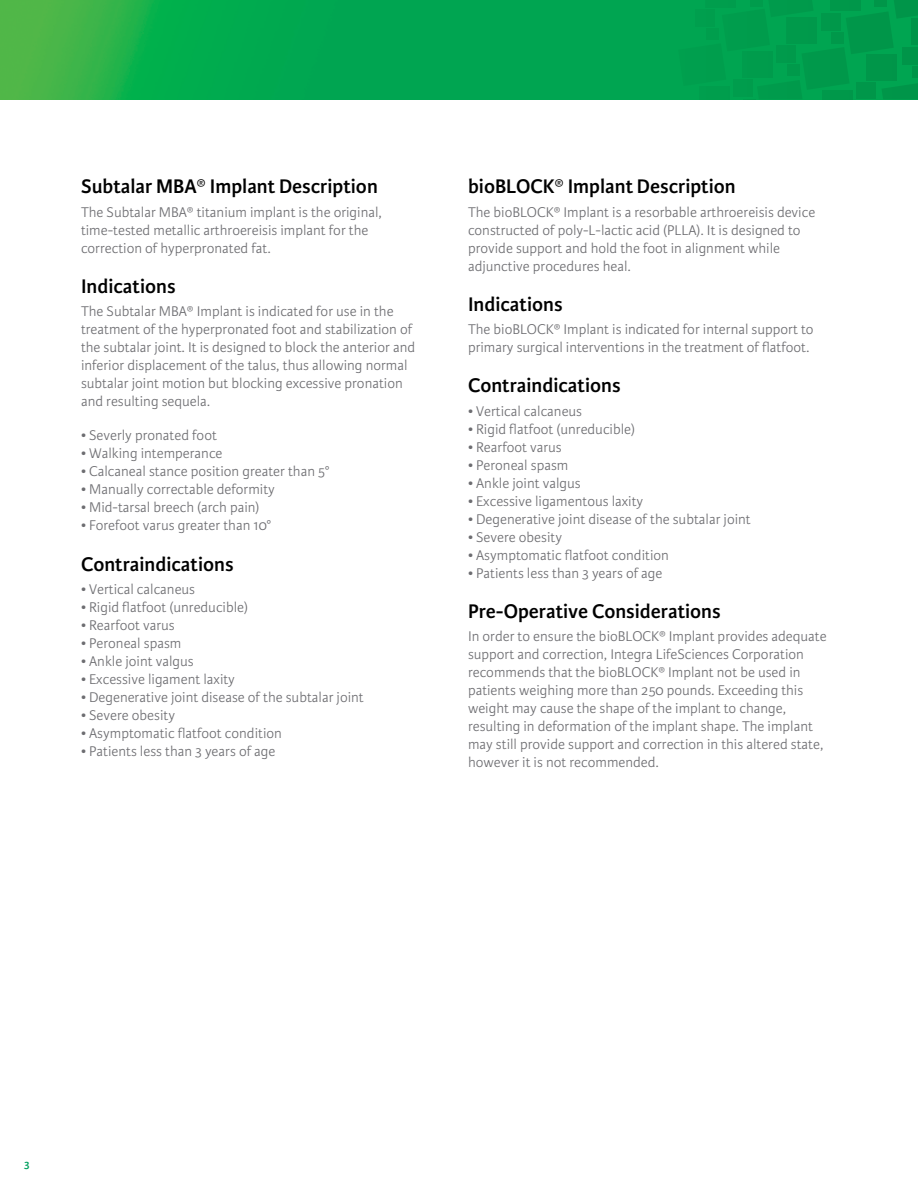
<style>
.page{position:relative;width:918px;height:1188px;background:#fff}
.page>*{position:absolute;margin:0;border:0;box-sizing:border-box;transform-origin:0 0}
.t1{font:600 21px "Karmina Sans";color:#000}
.t2{font:300 15px/18px "Karmina Sans";color:#6d6d71}
.t3{font:600 12px "Karmina Sans";color:#00a05f}
.s1{font-weight:300}
</style>
<div class="page">
<img style="left:0;top:0;width:678px;height:99px">
<div style="left:678px;top:0;width:240px;height:100px;background:#009d4d"></div>
<h1 class="t1" style="left:81px;top:175px;width:298px">Subtalar MBA<span class="s1">®</span> Implant Description</h1>
<p class="t2" style="left:81px;top:203px;width:303px">The Subtalar MBA® titanium implant is the original, time-tested metallic arthroereisis implant for the correction of hyperpronated fat.</p>
<h1 class="t1" style="left:81px;top:274px;width:96px">Indications</h1>
<p class="t2" style="left:81px;top:303px;width:336px">The Subtalar MBA® Implant is indicated for use in the treatment of the hyperpronated foot and stabilization of the subtalar joint. It is designed to block the anterior and inferior displacement of the talus, thus allowing normal subtalar joint motion but blocking excessive pronation and resulting sequela.</p>
<p class="t2" style="left:81px;top:427px;width:137px">• Severly pronated foot</p>
<p class="t2" style="left:81px;top:445px;width:143px">• Walking intemperance</p>
<p class="t2" style="left:81px;top:463px;width:250px">• Calcaneal stance position greater than 5°</p>
<p class="t2" style="left:81px;top:481px;width:195px">• Manually correctable deformity</p>
<p class="t2" style="left:81px;top:499px;width:180px">• Mid-tarsal breech (arch pain)</p>
<p class="t2" style="left:81px;top:517px;width:192px">• Forefoot varus greater than 10°</p>
<h1 class="t1" style="left:81px;top:552px;width:154px">Contraindications</h1>
<p class="t2" style="left:81px;top:581px;width:116px">• Vertical calcaneus</p>
<p class="t2" style="left:81px;top:599px;width:169px">• Rigid flatfoot (unreducible)</p>
<p class="t2" style="left:81px;top:617px;width:95px">• Rearfoot varus</p>
<p class="t2" style="left:81px;top:635px;width:102px">• Peroneal spasm</p>
<p class="t2" style="left:81px;top:653px;width:114px">• Ankle joint valgus</p>
<p class="t2" style="left:81px;top:671px;width:155px">• Excessive ligament laxity</p>
<p class="t2" style="left:81px;top:689px;width:284px">• Degenerative joint disease of the subtalar joint</p>
<p class="t2" style="left:81px;top:707px;width:96px">• Severe obesity</p>
<p class="t2" style="left:81px;top:725px;width:202px">• Asymptomatic flatfoot condition</p>
<p class="t2" style="left:81px;top:743px;width:196px">• Patients less than 3 years of age</p>
<h1 class="t1" style="left:468px;top:175px;width:269px">bioBLOCK<span class="s1">®</span> Implant Description</h1>
<p class="t2" style="left:468px;top:203px;width:349px">The bioBLOCK® Implant is a resorbable arthroereisis device constructed of poly-L-lactic acid (PLLA). It is designed to provide support and hold the foot in alignment while adjunctive procedures heal.</p>
<h1 class="t1" style="left:468px;top:292px;width:96px">Indications</h1>
<p class="t2" style="left:468px;top:321px;width:347px">The bioBLOCK® Implant is indicated for internal support to primary surgical interventions in the treatment of flatfoot.</p>
<h1 class="t1" style="left:468px;top:374px;width:154px">Contraindications</h1>
<p class="t2" style="left:468px;top:402px;width:116px">• Vertical calcaneus</p>
<p class="t2" style="left:468px;top:420px;width:169px">• Rigid flatfoot (unreducible)</p>
<p class="t2" style="left:468px;top:438px;width:95px">• Rearfoot varus</p>
<p class="t2" style="left:468px;top:456px;width:102px">• Peroneal spasm</p>
<p class="t2" style="left:468px;top:474px;width:114px">• Ankle joint valgus</p>
<p class="t2" style="left:468px;top:492px;width:177px">• Excessive ligamentous laxity</p>
<p class="t2" style="left:468px;top:510px;width:284px">• Degenerative joint disease of the subtalar joint</p>
<p class="t2" style="left:468px;top:528px;width:96px">• Severe obesity</p>
<p class="t2" style="left:468px;top:546px;width:202px">• Asymptomatic flatfoot condition</p>
<p class="t2" style="left:468px;top:564px;width:196px">• Patients less than 3 years of age</p>
<h1 class="t1" style="left:468px;top:599px;width:254px">Pre-Operative Considerations</h1>
<p class="t2" style="left:468px;top:628px;width:360px">In order to ensure the bioBLOCK® Implant provides adequate support and correction, Integra LifeSciences Corporation recommends that the bioBLOCK® Implant not be used in patients weighing more than 250 pounds. Exceeding this weight may cause the shape of the implant to change, resulting in deformation of the implant shape. The implant may still provide support and correction in this altered state, however it is not recommended.</p>
<p class="t3" style="left:24px;top:1158px;width:7px">3</p>
</div>
